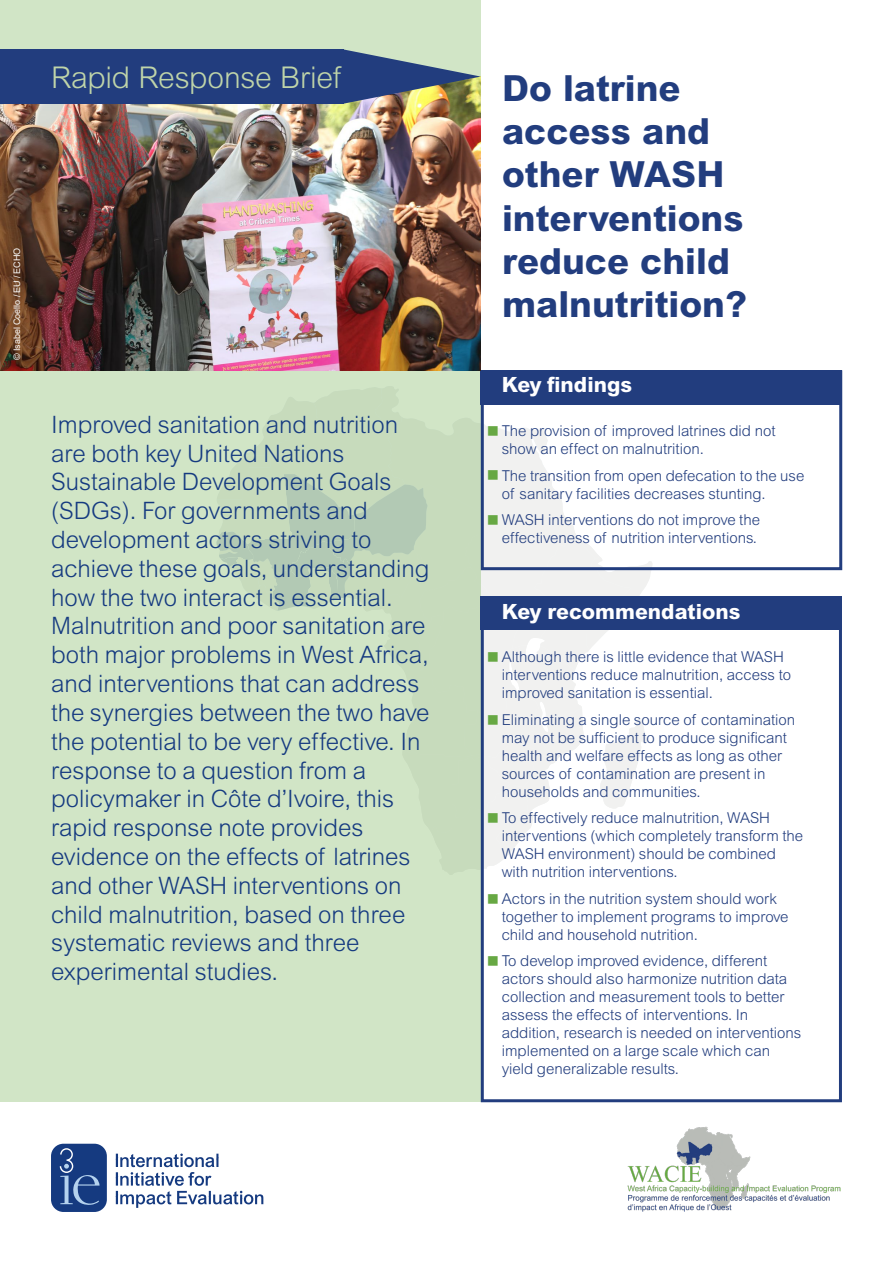
<style>
.page{position:relative;width:893px;height:1263px;background:#fff}
.page>*{position:absolute;margin:0;border:0;box-sizing:border-box;transform-origin:0 0}
.t1{font:800 36px/43.2px "Arial MT Std";color:#223d7e}
.brief_series{font:300 30px "Arial MT Std";letter-spacing:-.01em;color:#bfd4a9}
.lead-in_text{font:300 24px/28.8px "Arial MT Std";color:#153a80}
.b_heading{font:800 21px "Arial MT Std";color:#fff}
.t2{font:300 15px/18px "Arial MT Std";color:#223d7e}
.photo_credit{font:9px "Arial";color:#fff}
</style>
<div class="page">
<div style="left:0;top:0;width:481px;height:1102px;background:#d1e5c6"></div>
<div style="left:480px;top:370px;width:362px;height:34px;background:#223d7e"></div>
<div style="left:481px;top:596px;width:361px;height:506px;border:3px solid #223d7e"></div>
<div style="left:480px;top:596px;width:362px;height:33px;background:#223d7e"></div>
<img style="left:0;top:104px;width:481px;height:266px">
<div style="left:0;top:50px;width:344px;height:54px;background:#223d7e"></div>
<img style="left:344px;top:50px;width:137px;height:54px">
<div style="left:51px;top:1144px;width:56px;height:68px;background:#153a80;border-radius:12px"></div>
<svg style="left:60px;top:1148px;width:40px;height:57px"></svg>
<svg style="left:116px;top:1153px;width:147px;height:55px"></svg>
<img style="left:627px;top:1126px;width:214px;height:86px">
<svg style="left:216px;top:404px;width:437px;height:471px"></svg>
<p class="brief_series" style="left:51px;top:60px;width:292px">Rapid Response Brief</p>
<p class="photo_credit" style="left:11px;top:360px;width:114px;rotate:-90deg">© Isabel Coello / EU / ECHO</p>
<p class="lead-in_text" style="left:51px;top:410px;width:380px">Improved sanitation and nutrition are both key United Nations<br>Sustainable Development Goals (SDGs). For governments and development actors striving to achieve these goals, understanding how the two interact is essential.<br>Malnutrition and poor sanitation are both major problems in West Africa, and interventions that can address the synergies between the two have the potential to be very effective. In response to a question from a policymaker in Côte d’Ivoire, this rapid response note provides evidence on the effects of latrines and other WASH interventions on child malnutrition, based on three systematic reviews and three experimental studies.</p>
<p class="t1" style="left:502px;top:66px;width:247px">Do latrine access and other WASH interventions reduce child malnutrition?</p>
<p class="b_heading" style="left:502px;top:372px;width:132px">Key findings</p>
<p class="t2" style="left:502px;top:422px;width:275px">The provision of improved latrines did not show an effect on malnutrition.</p>
<p class="t2" style="left:502px;top:466px;width:304px">The transition from open defecation to the use of sanitary facilities decreases stunting.</p>
<p class="t2" style="left:502px;top:511px;width:260px">WASH interventions do not improve the effectiveness of nutrition interventions.</p>
<p class="b_heading" style="left:502px;top:598px;width:240px">Key recommendations</p>
<p class="t2" style="left:502px;top:648px;width:291px">Although there is little evidence that WASH interventions reduce malnutrition, access to improved sanitation is essential.</p>
<p class="t2" style="left:502px;top:710px;width:295px">Eliminating a single source of contamination may not be sufficient to produce significant health and welfare effects as long as other sources of contamination are present in households and communities.</p>
<p class="t2" style="left:502px;top:809px;width:303px">To effectively reduce malnutrition, WASH interventions (which completely transform the WASH environment) should be combined with nutrition interventions.</p>
<p class="t2" style="left:502px;top:889px;width:288px">Actors in the nutrition system should work together to implement programs to improve child and household nutrition.</p>
<p class="t2" style="left:502px;top:952px;width:301px">To develop improved evidence, different actors should also harmonize nutrition data collection and measurement tools to better assess the effects of interventions. In addition, research is needed on interventions implemented on a large scale which can yield generalizable results.</p>
</div>
